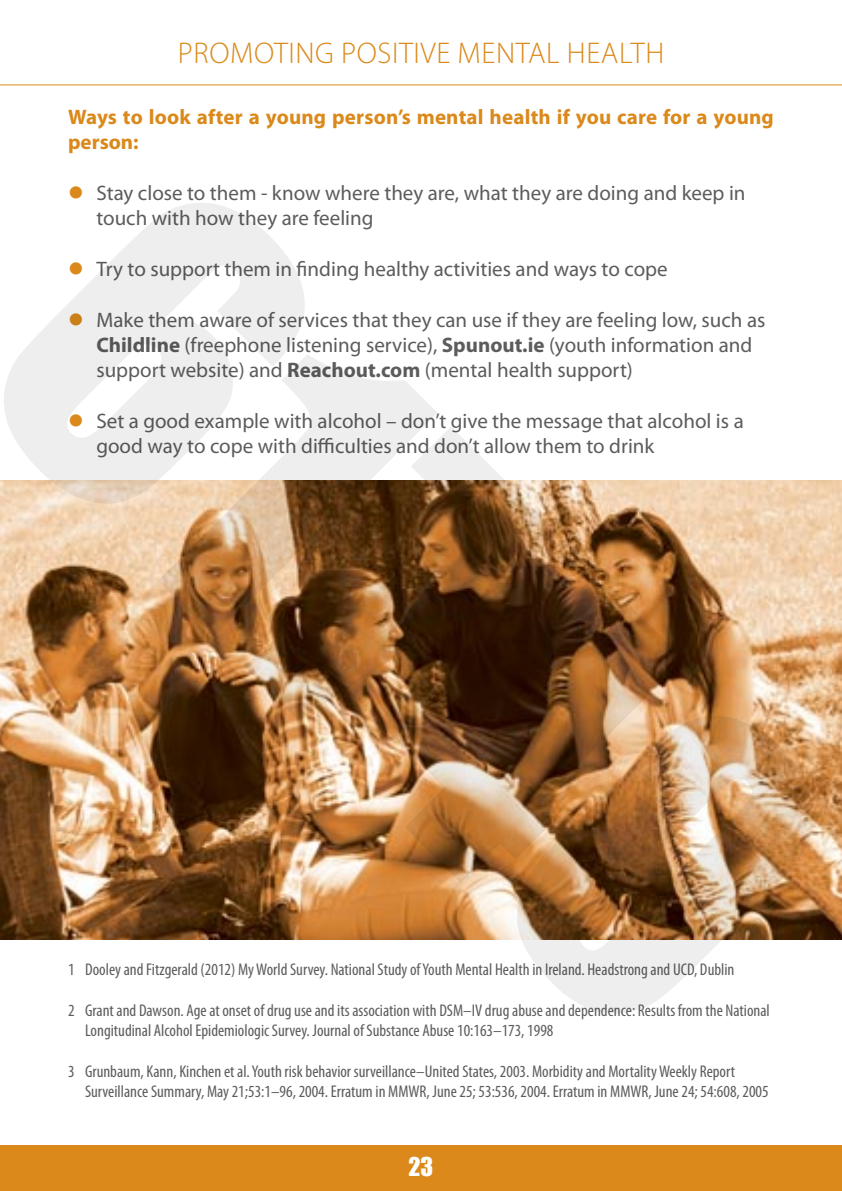
<style>
.page{position:relative;width:842px;height:1191px;background:#fff}
.page>*{position:absolute;margin:0;border:0;box-sizing:border-box;transform-origin:0 0}
.t1{font:300 30px "Myriad Pro";letter-spacing:.02em;color:#da891a}
.t2{font:24px "Impact";color:#fff}
.t3{font:21px/25.2px "Myriad Pro";color:#5d5c5c}
.t4{font:700 21px/25.2px "Myriad Pro";letter-spacing:.01em;color:#da891a}
.t5{font:condensed 17px/20.4px "Myriad Pro";color:#5d5c5c}
.s1{color:#da891a}
.s2{font-weight:700}
</style>
<div class="page">
<img style="left:0;top:481px;width:842px;height:458px">
<div style="left:0;top:1145px;width:842px;height:46px;background:#da891a"></div>
<hr style="left:0;top:84px;width:842px;height:1px;background:#da891a">
<p class="t1" style="left:178px;top:35px;width:488px">PROMOTING POSITIVE MENTAL HEALTH</p>
<p class="t4" style="left:68px;top:106px;width:707px">Ways to look after a young person’s mental health if you care for a young person:</p>
<p class="t3" style="left:96px;top:182px;width:651px;text-indent:-28px"><span class="s1">●</span> Stay close to them - know where they are, what they are doing and keep in touch with how they are feeling</p>
<p class="t3" style="left:68px;top:258px;width:601px"><span class="s1">●</span> Try to support them in finding healthy activities and ways to cope</p>
<p class="t3" style="left:96px;top:309px;width:670px;text-indent:-28px"><span class="s1">●</span> Make them aware of services that they can use if they are feeling low, such as<br><span class="s2">Childline</span> (freephone listening service), <span class="s2">Spunout.ie</span> (youth information and support website) and <span class="s2">Reachout.com</span> (mental health support)</p>
<p class="t3" style="left:96px;top:410px;width:649px;text-indent:-28px"><span class="s1">●</span> Set a good example with alcohol – don’t give the message that alcohol is a good way to cope with difficulties and don’t allow them to drink</p>
<p class="t5" style="left:68px;top:960px;width:668px">1 Dooley and Fitzgerald (2012) My World Survey. National Study of Youth Mental Health in Ireland. Headstrong and UCD, Dublin</p>
<p class="t5" style="left:85px;top:1001px;width:686px;text-indent:-17px">2 Grant and Dawson. Age at onset of drug use and its association with DSM–IV drug abuse and dependence: Results from the National<br>Longitudinal Alcohol Epidemiologic Survey. Journal of Substance Abuse 10:163–173, 1998</p>
<p class="t5" style="left:85px;top:1062px;width:685px;text-indent:-17px">3 Grunbaum, Kann, Kinchen et al. Youth risk behavior surveillance–United States, 2003. Morbidity and Mortality Weekly Report<br>Surveillance Summary, May 21;53:1–96, 2004. Erratum in MMWR, June 25; 53:536, 2004. Erratum in MMWR, June 24; 54:608, 2005</p>
<p class="t2" style="left:409px;top:1159px;width:26px">23</p>
</div>
